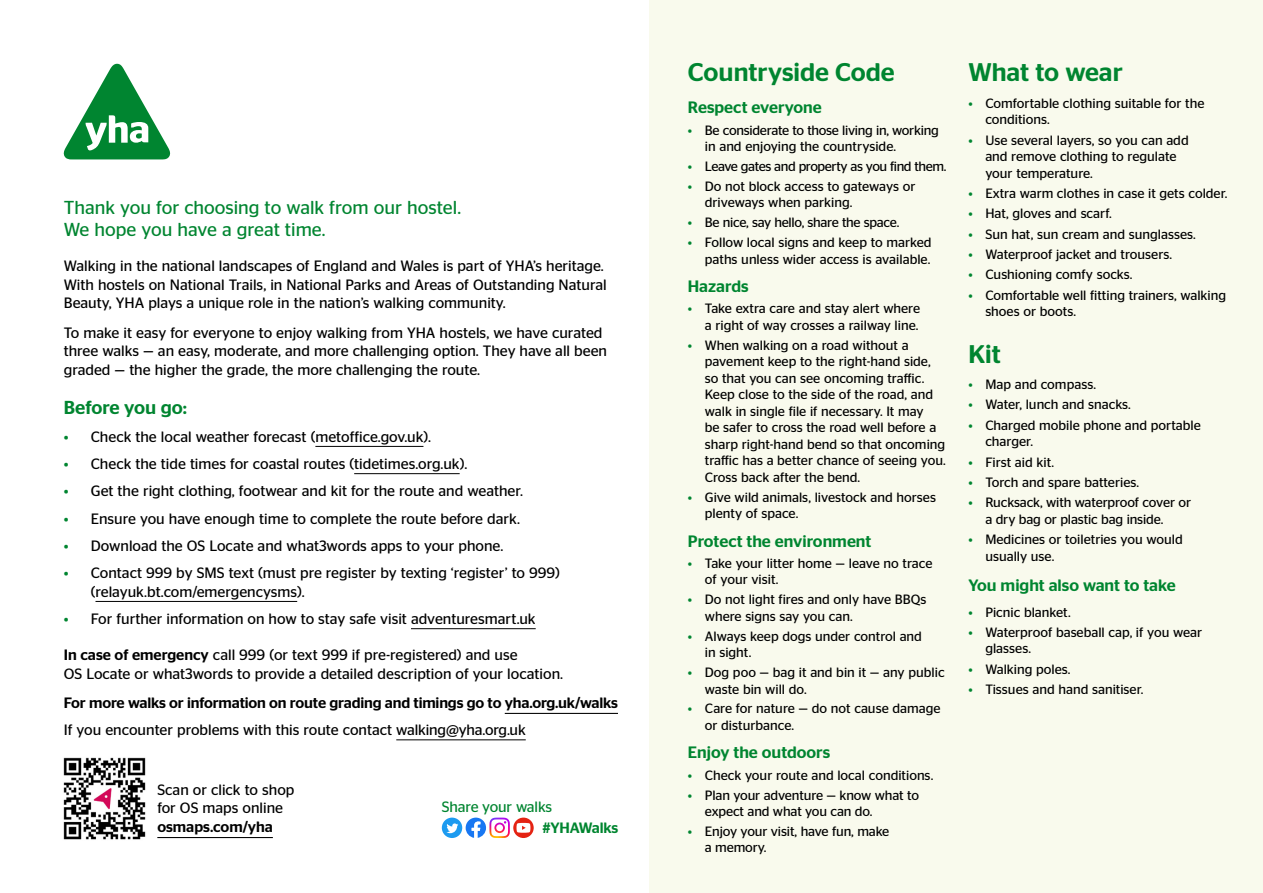
<style>
.page{position:relative;width:1263px;height:893px;background:#fff}
.page>*{position:absolute;margin:0;border:0;box-sizing:border-box;transform-origin:0 0}
.t1{font:500 25.5px "Stag Sans";color:#008530}
.t2{font:18.75px/22.5px "Stag Sans";color:#008530}
.t3{font:500 18.75px "Stag Sans";color:#008530}
.t4{font:500 16.5px "Stag Sans";color:#008530}
.t5{font:15px/18.8px "Stag Sans";color:#000}
.t6{font:500 15px "Stag Sans";letter-spacing:-.01em;color:#000}
.t7{font:15px "Stag Sans";letter-spacing:-.01em;color:#008530}
.t8{font:500 15px "Stag Sans";letter-spacing:-.01em;color:#008530}
.t9{font:13.5px/16.5px "Stag Sans";color:#000}
.t10{font:13.5px/16.5px "Stag Sans";letter-spacing:-.02em;color:#000}
.t11{font:13.5px "Stag Sans";letter-spacing:-.03em;color:#000}
.s1{color:#008530}
.s2{font-weight:500}
</style>
<div class="page">
<div style="left:649px;top:0;width:614px;height:893px;background:#f9faed"></div>
<hr style="left:315px;top:446px;width:108px;height:1px;background:#000">
<hr style="left:354px;top:473px;width:106px;height:1px;background:#000">
<hr style="left:95px;top:601px;width:202px;height:1px;background:#000">
<hr style="left:411px;top:628px;width:125px;height:1px;background:#000">
<hr style="left:505px;top:713px;width:113px;height:1px;background:#000">
<hr style="left:396px;top:739px;width:130px;height:1px;background:#000">
<svg style="left:63px;top:64px;width:108px;height:95px"></svg>
<img style="left:63px;top:757px;width:83px;height:83px">
<hr style="left:157px;top:837px;width:116px;height:1px;background:#000">
<div style="left:442px;top:818px;width:20px;height:20px;background:#1d9bf0;border-radius:50%"></div>
<svg style="left:446px;top:823px;width:12px;height:10px"></svg>
<svg style="left:466px;top:818px;width:44px;height:20px"></svg>
<div style="left:513px;top:818px;width:21px;height:20px;background:#e42313;border-radius:50%"></div>
<svg style="left:516px;top:823px;width:14px;height:10px"></svg>
<h2 class="t2" style="left:64px;top:196px;width:399px">Thank you for choosing to walk from our hostel.<br>We hope you have a great time.</h2>
<p class="t5" style="left:64px;top:256px;width:545px">Walking in the national landscapes of England and Wales is part of YHA’s heritage.<br>With hostels on National Trails, in National Parks and Areas of Outstanding Natural<br>Beauty, YHA plays a unique role in the nation’s walking community.</p>
<p class="t5" style="left:64px;top:323px;width:545px">To make it easy for everyone to enjoy walking from YHA hostels, we have curated three walks — an easy, moderate, and more challenging option. They have all been graded — the higher the grade, the more challenging the route.</p>
<h2 class="t3" style="left:64px;top:397px;width:125px">Before you go:</h2>
<p class="t5" style="left:64px;top:427px;width:369px"><span class="s1">•</span> Check the local weather forecast (metoffice.gov.uk).</p>
<p class="t5" style="left:64px;top:454px;width:405px"><span class="s1">•</span> Check the tide times for coastal routes (tidetimes.org.uk).</p>
<p class="t5" style="left:64px;top:482px;width:461px"><span class="s1">•</span> Get the right clothing, footwear and kit for the route and weather.</p>
<p class="t5" style="left:64px;top:509px;width:458px"><span class="s1">•</span> Ensure you have enough time to complete the route before dark.</p>
<p class="t5" style="left:64px;top:536px;width:441px"><span class="s1">•</span> Download the OS Locate and what3words apps to your phone.</p>
<p class="t5" style="left:91px;top:563px;width:471px;text-indent:-27px"><span class="s1">•</span> Contact 999 by SMS text (must pre register by texting ‘register’ to 999) (relayuk.bt.com/emergencysms).</p>
<p class="t5" style="left:64px;top:609px;width:473px"><span class="s1">•</span> For further information on how to stay safe visit adventuresmart.uk</p>
<p class="t5" style="left:64px;top:645px;width:501px"><span class="s2">In case of emergency</span> call 999 (or text 999 if pre-registered) and use<br>OS Locate or what3words to provide a detailed description of your location.</p>
<p class="t6" style="left:64px;top:694px;width:556px">For more walks or information on route grading and timings go to yha.org.uk/walks</p>
<p class="t5" style="left:64px;top:721px;width:463px">If you encounter problems with this route contact walking@yha.org.uk</p>
<p class="t5" style="left:157px;top:780px;width:139px">Scan or click to shop for OS maps online</p>
<p class="t6" style="left:157px;top:818px;width:117px">osmaps.com/yha</p>
<p class="t7" style="left:442px;top:798px;width:112px">Share your walks</p>
<p class="t8" style="left:542px;top:819px;width:78px">#YHAWalks</p>
<h1 class="t1" style="left:688px;top:58px;width:208px">Countryside Code</h1>
<p class="t4" style="left:688px;top:98px;width:135px">Respect everyone</p>
<p class="t10" style="left:705px;top:122px;width:235px;text-indent:-17px"><span class="s1">•</span> Be considerate to those living in, working in and enjoying the countryside.</p>
<p class="t11" style="left:688px;top:159px;width:260px"><span class="s1">•</span> Leave gates and property as you find them.</p>
<p class="t9" style="left:705px;top:178px;width:212px;text-indent:-17px"><span class="s1">•</span> Do not block access to gateways or driveways when parking.</p>
<p class="t10" style="left:688px;top:214px;width:213px"><span class="s1">•</span> Be nice, say hello, share the space.</p>
<p class="t9" style="left:688px;top:234px;width:245px;text-align:right"><span class="s1">•</span> Follow local signs and keep to marked paths unless wider access is available.</p>
<p class="t4" style="left:688px;top:277px;width:62px">Hazards</p>
<p class="t9" style="left:688px;top:300px;width:234px;text-align:right"><span class="s1">•</span> Take extra care and stay alert where a right of way crosses a railway line.</p>
<p class="t9" style="left:705px;top:337px;width:243px;text-indent:-17px"><span class="s1">•</span> When walking on a road without a pavement keep to the right-hand side, so that you can see oncoming traffic.<br>Keep close to the side of the road, and walk in single file if necessary. It may<br>be safer to cross the road well before a sharp right-hand bend so that oncoming traffic has a better chance of seeing you.<br>Cross back after the bend.</p>
<p class="t9" style="left:705px;top:489px;width:233px;text-indent:-17px"><span class="s1">•</span> Give wild animals, livestock and horses plenty of space.</p>
<p class="t4" style="left:688px;top:531px;width:185px">Protect the environment</p>
<p class="t9" style="left:705px;top:555px;width:229px;text-indent:-17px"><span class="s1">•</span> Take your litter home — leave no trace of your visit.</p>
<p class="t9" style="left:705px;top:591px;width:223px;text-indent:-17px"><span class="s1">•</span> Do not light fires and only have BBQs where signs say you can.</p>
<p class="t9" style="left:705px;top:628px;width:219px;text-indent:-17px"><span class="s1">•</span> Always keep dogs under control and in sight.</p>
<p class="t9" style="left:705px;top:664px;width:241px;text-indent:-17px"><span class="s1">•</span> Dog poo — bag it and bin it — any public waste bin will do.</p>
<p class="t9" style="left:705px;top:700px;width:237px;text-indent:-17px"><span class="s1">•</span> Care for nature — do not cause damage or disturbance.</p>
<p class="t4" style="left:688px;top:743px;width:144px">Enjoy the outdoors</p>
<p class="t9" style="left:688px;top:766px;width:247px"><span class="s1">•</span> Check your route and local conditions.</p>
<p class="t9" style="left:705px;top:786px;width:216px;text-indent:-17px"><span class="s1">•</span> Plan your adventure — know what to expect and what you can do.</p>
<p class="t9" style="left:705px;top:823px;width:186px;text-indent:-17px"><span class="s1">•</span> Enjoy your visit, have fun, make a memory.</p>
<h1 class="t1" style="left:968px;top:58px;width:156px">What to wear</h1>
<p class="t9" style="left:985px;top:95px;width:221px;text-indent:-17px"><span class="s1">•</span> Comfortable clothing suitable for the conditions.</p>
<p class="t9" style="left:985px;top:132px;width:205px;text-indent:-17px"><span class="s1">•</span> Use several layers, so you can add and remove clothing to regulate your temperature.</p>
<p class="t9" style="left:968px;top:185px;width:261px"><span class="s1">•</span> Extra warm clothes in case it gets colder.</p>
<p class="t9" style="left:968px;top:205px;width:145px"><span class="s1">•</span> Hat, gloves and scarf.</p>
<p class="t9" style="left:968px;top:226px;width:229px"><span class="s1">•</span> Sun hat, sun cream and sunglasses.</p>
<p class="t9" style="left:968px;top:246px;width:205px"><span class="s1">•</span> Waterproof jacket and trousers.</p>
<p class="t9" style="left:968px;top:266px;width:166px"><span class="s1">•</span> Cushioning comfy socks.</p>
<p class="t9" style="left:985px;top:287px;width:242px;text-indent:-17px"><span class="s1">•</span> Comfortable well fitting trainers, walking shoes or boots.</p>
<h1 class="t1" style="left:968px;top:339px;width:34px">Kit</h1>
<p class="t9" style="left:968px;top:376px;width:129px"><span class="s1">•</span> Map and compass.</p>
<p class="t9" style="left:968px;top:396px;width:164px"><span class="s1">•</span> Water, lunch and snacks.</p>
<p class="t9" style="left:985px;top:417px;width:217px;text-indent:-17px"><span class="s1">•</span> Charged mobile phone and portable charger.</p>
<p class="t9" style="left:968px;top:454px;width:87px"><span class="s1">•</span> First aid kit.</p>
<p class="t9" style="left:968px;top:474px;width:172px"><span class="s1">•</span> Torch and spare batteries.</p>
<p class="t9" style="left:985px;top:494px;width:207px;text-indent:-17px"><span class="s1">•</span> Rucksack, with waterproof cover or a dry bag or plastic bag inside.</p>
<p class="t9" style="left:985px;top:531px;width:199px;text-indent:-17px"><span class="s1">•</span> Medicines or toiletries you would usually use.</p>
<p class="t4" style="left:968px;top:576px;width:209px">You might also want to take</p>
<p class="t9" style="left:968px;top:604px;width:104px"><span class="s1">•</span> Picnic blanket.</p>
<p class="t9" style="left:985px;top:624px;width:218px;text-indent:-17px"><span class="s1">•</span> Waterproof baseball cap, if you wear glasses.</p>
<p class="t9" style="left:968px;top:661px;width:104px"><span class="s1">•</span> Walking poles.</p>
<p class="t9" style="left:968px;top:681px;width:177px"><span class="s1">•</span> Tissues and hand sanitiser.</p>
</div>
